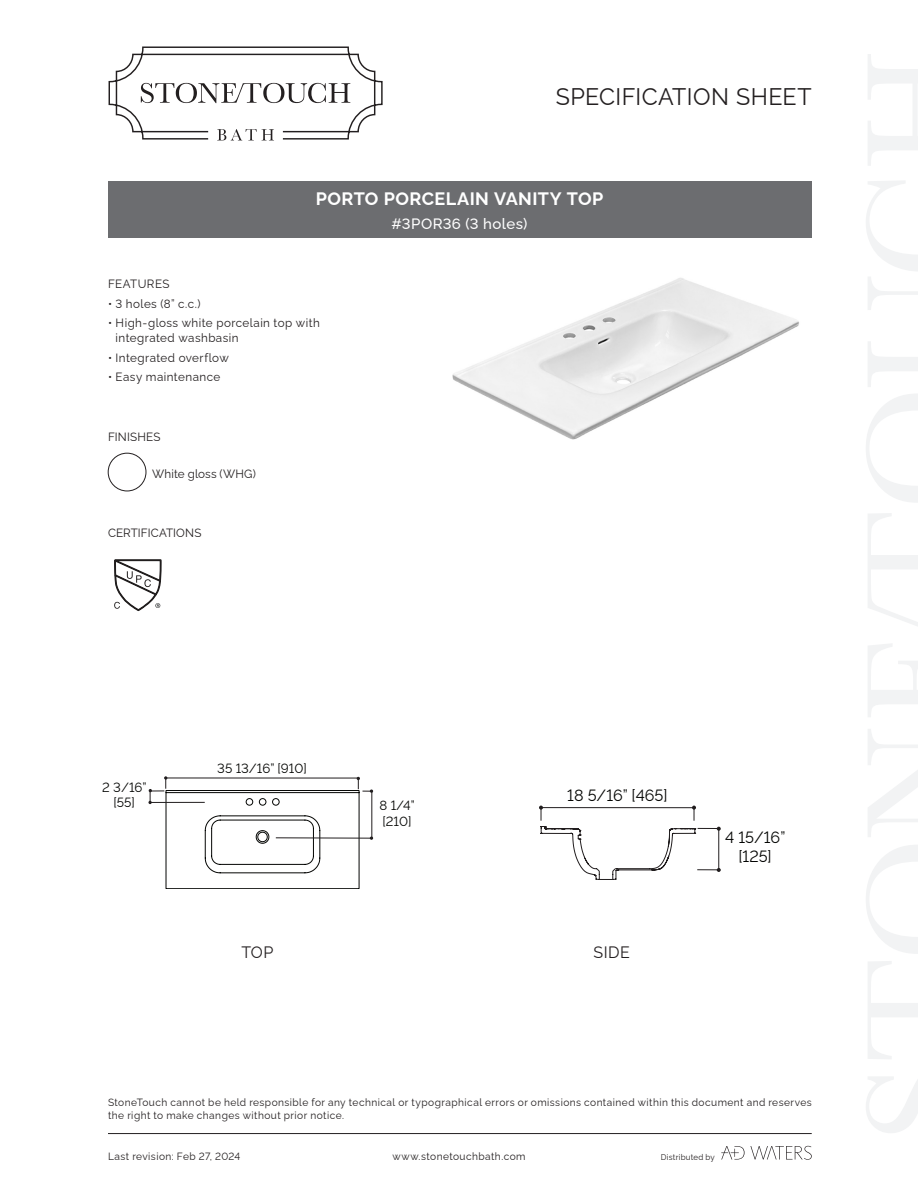
<style>
.page{position:relative;width:918px;height:1188px;background:#fff}
.page>*{position:absolute;margin:0;border:0;box-sizing:border-box;transform-origin:0 0}
.t1{font:24px "Raleway";letter-spacing:.02em;color:#231f20}
.t2{font:700 18px "Raleway";letter-spacing:.025em;color:#fff}
.Big_text{font:16.5px "Raleway";letter-spacing:.03em;color:#231f20}
.t3{font:16.05px/19.4px "Raleway";color:#040503;text-align:center}
.t4{font:500 15px "Raleway";letter-spacing:.03em;color:#fff}
.t5{font:13.2px/15.9px "Raleway";color:#040503;text-align:center}
.Big_text-2{font:12px/14.4px "Raleway";letter-spacing:.035em;color:#231f20}
.Big_text-3{font:12px "Raleway";letter-spacing:.01em;color:#231f20}
.Big_text-4{font:12px "Raleway";letter-spacing:.015em;color:#231f20}
.Big_text-5{font:10.5px/12.6px "Raleway";letter-spacing:.045em;color:#231f20}
.Big_text-6{font:8.25px "Raleway";letter-spacing:.02em;color:#231f20}
</style>
<div class="page">
<svg style="left:866px;top:1077px;width:52px;height:56px"></svg>
<svg style="left:868px;top:961px;width:50px;height:98px"></svg>
<svg style="left:866px;top:845px;width:52px;height:109px"></svg>
<svg style="left:868px;top:729px;width:50px;height:108px"></svg>
<svg style="left:868px;top:513px;width:50px;height:204px"></svg>
<svg style="left:866px;top:394px;width:52px;height:108px"></svg>
<svg style="left:866px;top:181px;width:52px;height:206px"></svg>
<svg style="left:868px;top:54px;width:50px;height:112px"></svg>
<svg style="left:721px;top:1146px;width:91px;height:14px"></svg>
<div style="left:108px;top:181px;width:704px;height:57px;background:#6c6d70"></div>
<svg style="left:108px;top:46px;width:275px;height:94px"></svg>
<svg style="left:148px;top:776px;width:226px;height:113px"></svg>
<hr style="left:108px;top:1133px;width:704px;height:1px;background:#231f20">
<svg style="left:539px;top:806px;width:182px;height:74px"></svg>
<img style="left:452px;top:278px;width:347px;height:162px">
<div style="left:108px;top:453px;width:38px;height:38px;border:1px solid #231f20;border-radius:50%"></div>
<svg style="left:114px;top:559px;width:48px;height:52px"></svg>
<p class="t1" style="left:556px;top:77px;width:257px">SPECIFICATION SHEET</p>
<p class="t2" style="left:316px;top:184px;width:289px">PORTO PORCELAIN VANITY TOP</p>
<p class="t4" style="left:392px;top:212px;width:137px">#3POR36 (3 holes)</p>
<p class="Big_text-2" style="left:108px;top:275px;width:63px">FEATURES</p>
<p class="Big_text-2" style="left:108px;top:295px;width:94px">• 3 holes (8” c.c.)</p>
<p class="Big_text-2" style="left:116px;top:315px;width:206px;text-indent:-8px">• High-gloss white porcelain top with integrated washbasin</p>
<p class="Big_text-2" style="left:108px;top:349px;width:122px">• Integrated overflow</p>
<p class="Big_text-2" style="left:108px;top:369px;width:114px">• Easy maintenance</p>
<p class="Big_text-4" style="left:108px;top:427px;width:54px">FINISHES</p>
<p class="Big_text-3" style="left:152px;top:464px;width:105px">White gloss (WHG)</p>
<p class="Big_text-3" style="left:108px;top:523px;width:95px">CERTIFICATIONS</p>
<p class="t5" style="left:102px;top:777px;width:46px">2 3/16” [55]</p>
<p class="t5" style="left:217px;top:759px;width:91px">35 13/16” [910]</p>
<p class="t5" style="left:379px;top:796px;width:37px;text-align:left">8 1/4” [210]</p>
<p class="t3" style="left:567px;top:784px;width:102px">18 5/16” [465]</p>
<p class="Big_text" style="left:241px;top:939px;width:33px">TOP</p>
<p class="Big_text" style="left:594px;top:939px;width:38px">SIDE</p>
<p class="t3" style="left:725px;top:826px;width:62px">4 15/16” [125]</p>
<p class="Big_text-5" style="left:108px;top:1095px;width:705px">StoneTouch cannot be held responsible for any technical or typographical errors or omissions contained within this document and reserves the right to make changes without prior notice.</p>
<p class="Big_text-5" style="left:108px;top:1149px;width:134px">Last revision: Feb 27, 2024</p>
<p class="Big_text-5" style="left:392px;top:1149px;width:135px">www.stonetouchbath.com</p>
<p class="Big_text-6" style="left:661px;top:1150px;width:55px">Distributed by</p>
</div>
